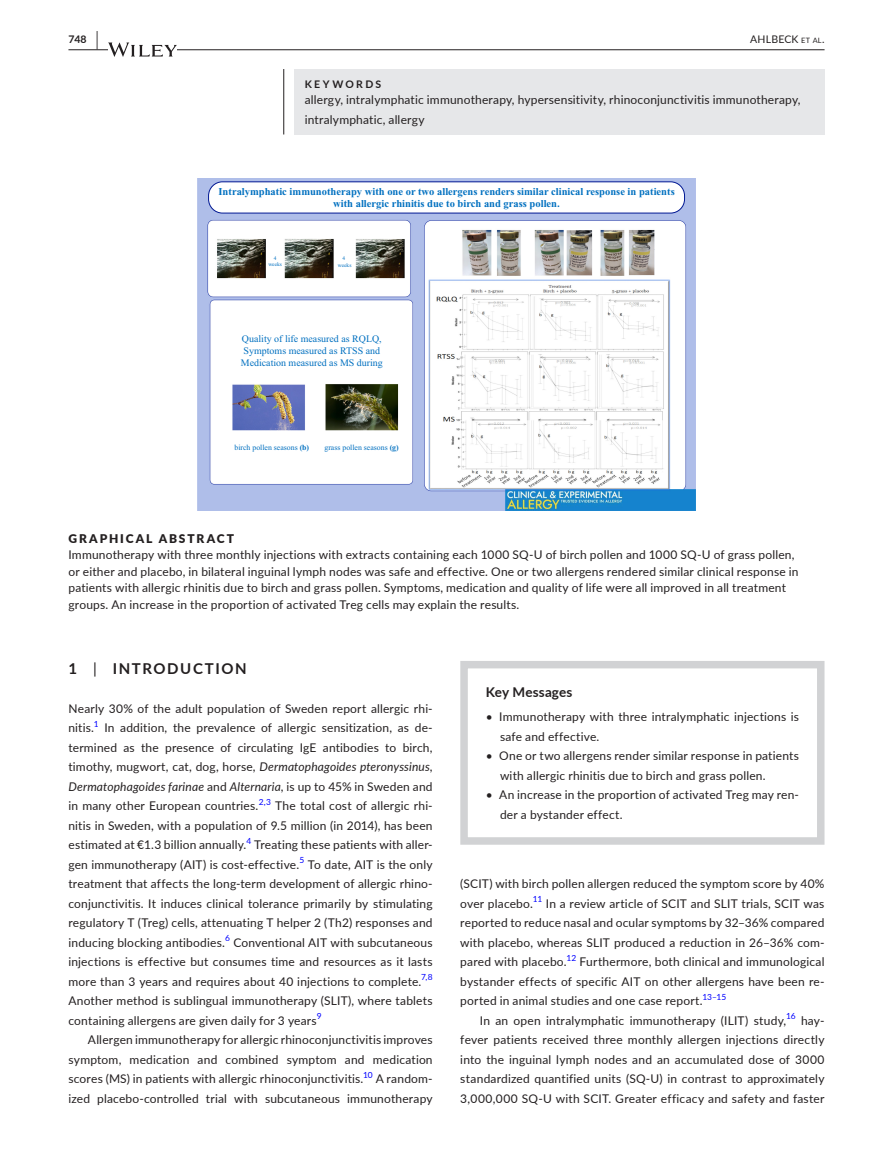
<style>
.page{position:relative;width:893px;height:1174px;background:#fff}
.page>*{position:absolute;margin:0;border:0;box-sizing:border-box;transform-origin:0 0}
.t1{font:700 15px "Lato";letter-spacing:.105em;color:#231f20}
.t2{font:700 13.5px "Lato";letter-spacing:.01em;color:#231f20}
.t3{font:12px/19.5px "Lato";letter-spacing:.015em;color:#231f20}
.t4{font:900 12px "Lato";letter-spacing:.155em;color:#231f20}
.t5{font:700 10.5px/12.5px "Times New Roman";color:#0070c0;text-align:center}
.t6{font:700 10.5px "Lato";letter-spacing:.22em;color:#231f20}
.t7{font:10.5px "Lato";letter-spacing:.015em;color:#231f20}
.t8{font:9.9px/12px "Times New Roman";color:#0070c0}
.t9{font:8.4px "Lato";color:#00f}
.t10{font:7.8px "Times New Roman";color:#0070c0}
.t11{font:5.4px/6.6px "Times New Roman";color:#0070c0;text-align:center}
.s1{font-size:19.5px}
.s2{font-size:7.35px}
.s3{font-family:"Calibri"}
.s4{font-weight:700}
.s5{font-weight:400}
.s6{font-style:italic}
</style>
<div class="page">
<hr style="left:68px;top:49px;width:756px;height:1px;background:#231f20">
<svg style="left:108px;top:42px;width:69px;height:15px"></svg>
<div style="left:294px;top:69px;width:530px;height:65px;background:#e6e7e9"></div>
<hr style="left:283px;top:69px;width:1px;height:65px;background:#231f20">
<img style="left:198px;top:179px;width:497px;height:331px">
<div style="left:209px;top:182px;width:475px;height:31px;background:#fff;border-radius:14px"></div>
<div style="left:208px;top:181px;width:477px;height:32px;border:1px solid #011893;border-radius:14px"></div>
<div style="left:460px;top:661px;width:364px;height:183px;border:8px solid #d1d2d4"></div>
<p class="t6" style="left:68px;top:31px;width:31px">748 <span class="s1">|</span></p>
<p class="t7" style="left:750px;top:31px;width:76px">AHLBECK <span class="s2">et al</span>.</p>
<p class="t6" style="left:305px;top:76px;width:78px">KEYWORDS</p>
<p class="t3" style="left:305px;top:90px;width:497px">allergy, intralymphatic immunotherapy, hypersensitivity, rhinoconjunctivitis immunotherapy, intralymphatic, allergy</p>
<p class="t5" style="left:219px;top:185px;width:458px">Intralymphatic immunotherapy with one or two allergens renders similar clinical response in patients with allergic rhinitis due to birch and grass pollen<span class="s3">.</span></p>
<p class="t11" style="left:268px;top:254px;width:15px">4 weeks</p>
<p class="t11" style="left:338px;top:255px;width:15px">4 weeks</p>
<p class="t8" style="left:241px;top:333px;width:143px">Quality of life measured as RQLQ,<br>Symptoms measured as RTSS and<br>Medication measured as MS during</p>
<p class="t10" style="left:234px;top:442px;width:76px">birch pollen seasons <span class="s4">(b)</span></p>
<p class="t10" style="left:324px;top:442px;width:76px">grass pollen seasons <span class="s4">(g)</span></p>
<p class="t4" style="left:68px;top:529px;width:167px">GRAPHICAL ABSTRACT</p>
<p class="t3" style="left:68px;top:546px;width:732px;line-height:16.5px">Immunotherapy with three monthly injections with extracts containing each 1000 SQ-U of birch pollen and 1000 SQ-U of grass pollen, or either and placebo, in bilateral inguinal lymph nodes was safe and effective. One or two allergens rendered similar clinical response in patients with allergic rhinitis due to birch and grass pollen. Symptoms, medication and quality of life were all improved in all treatment groups. An increase in the proportion of activated Treg cells may explain the results.</p>
<p class="t1" style="left:68px;top:657px;width:180px">1 <span class="s5">|</span> INTRODUCTION</p>
<p class="t3" style="left:68px;top:698px;width:366px">Nearly 30% of the adult population of Sweden report allergic rhi&shy;nitis.</p>
<p class="t9" style="left:94px;top:718px;width:6px">1</p>
<p class="t3" style="left:68px;top:717px;width:366px;text-align:justify;text-indent:36px">In addition, the prevalence of allergic sensitization, as de&shy;termined as the presence of circulating IgE antibodies to birch, timothy, mugwort, cat, dog, horse, <span class="s6">Dermatophagoides pteronyssinus</span>, <span class="s6">Dermatophagoides farinae</span> and <span class="s6">Alternaria</span>, is up to 45% in Sweden and in many other European countries.</p>
<p class="t9" style="left:259px;top:796px;width:14px">2,3</p>
<p class="t3" style="left:68px;top:795px;width:366px;text-align:justify;text-indent:207px">The total cost of allergic rhi&shy;nitis in Sweden, with a population of 9.5 million (in 2014), has been estimated at €1.3 billion annually.</p>
<p class="t9" style="left:247px;top:835px;width:6px">4</p>
<p class="t3" style="left:68px;top:834px;width:366px;text-indent:186px">Treating these patients with aller&shy;gen immunotherapy (AIT) is cost-effective.</p>
<p class="t9" style="left:300px;top:854px;width:6px">5</p>
<p class="t3" style="left:68px;top:854px;width:366px;text-align:justify;text-indent:239px">To date, AIT is the only treatment that affects the long-term development of allergic rhino&shy;conjunctivitis. It induces clinical tolerance primarily by stimulating regulatory T (Treg) cells, attenuating T helper 2 (Th2) responses and inducing blocking antibodies.</p>
<p class="t9" style="left:225px;top:932px;width:6px">6</p>
<p class="t3" style="left:68px;top:932px;width:366px;text-align:justify;text-indent:165px">Conventional AIT with subcutaneous injections is effective but consumes time and resources as it lasts more than 3 years and requires about 40 injections to complete.</p>
<p class="t9" style="left:421px;top:971px;width:13px">7,8</p>
<p class="t3" style="left:68px;top:990px;width:366px">Another method is sublingual immunotherapy (SLIT), where tablets containing allergens are given daily for 3 years<sup>9</sup></p>
<p class="t3" style="left:68px;top:1029px;width:366px;text-align:justify;text-indent:20px">Allergen immunotherapy for allergic rhinoconjunctivitis improves symptom, medication and combined symptom and medication scores (MS) in patients with allergic rhinoconjunctivitis.<sup>10</sup> A random&shy;ized placebo-controlled trial with subcutaneous immunotherapy</p>
<p class="t2" style="left:486px;top:682px;width:88px">Key Messages</p>
<p class="t3" style="left:500px;top:706px;width:300px;text-indent:-14px">• Immunotherapy with three intralymphatic injections is safe and effective.</p>
<p class="t3" style="left:500px;top:745px;width:300px;text-indent:-14px">• One or two allergens render similar response in patients with allergic rhinitis due to birch and grass pollen.</p>
<p class="t3" style="left:500px;top:784px;width:300px;text-indent:-14px">• An increase in the proportion of activated Treg may ren&shy;der a bystander effect.</p>
<p class="t3" style="left:460px;top:873px;width:366px">(SCIT) with birch pollen allergen reduced the symptom score by 40% over placebo.</p>
<p class="t9" style="left:533px;top:893px;width:11px">11</p>
<p class="t3" style="left:460px;top:893px;width:366px;text-align:justify;text-indent:86px">In a review article of SCIT and SLIT trials, SCIT was reported to reduce nasal and ocular symptoms by 32–36% compared with placebo, whereas SLIT produced a reduction in 26–36% com&shy;pared with placebo.</p>
<p class="t9" style="left:566px;top:952px;width:11px">12</p>
<p class="t3" style="left:460px;top:951px;width:366px;text-align:justify;text-indent:119px">Furthermore, both clinical and immunological bystander effects of specific AIT on other allergens have been re&shy;ported in animal studies and one case report.<sup>13–15</sup></p>
<p class="t3" style="left:460px;top:1010px;width:366px;text-align:justify;text-indent:19px">In an open intralymphatic immunotherapy (ILIT) study,<sup>16</sup> hay&shy;fever patients received three monthly allergen injections directly into the inguinal lymph nodes and an accumulated dose of 3000 standardized quantified units (SQ-U) in contrast to approximately 3,000,000 SQ-U with SCIT. Greater efficacy and safety and faster</p>
</div>
